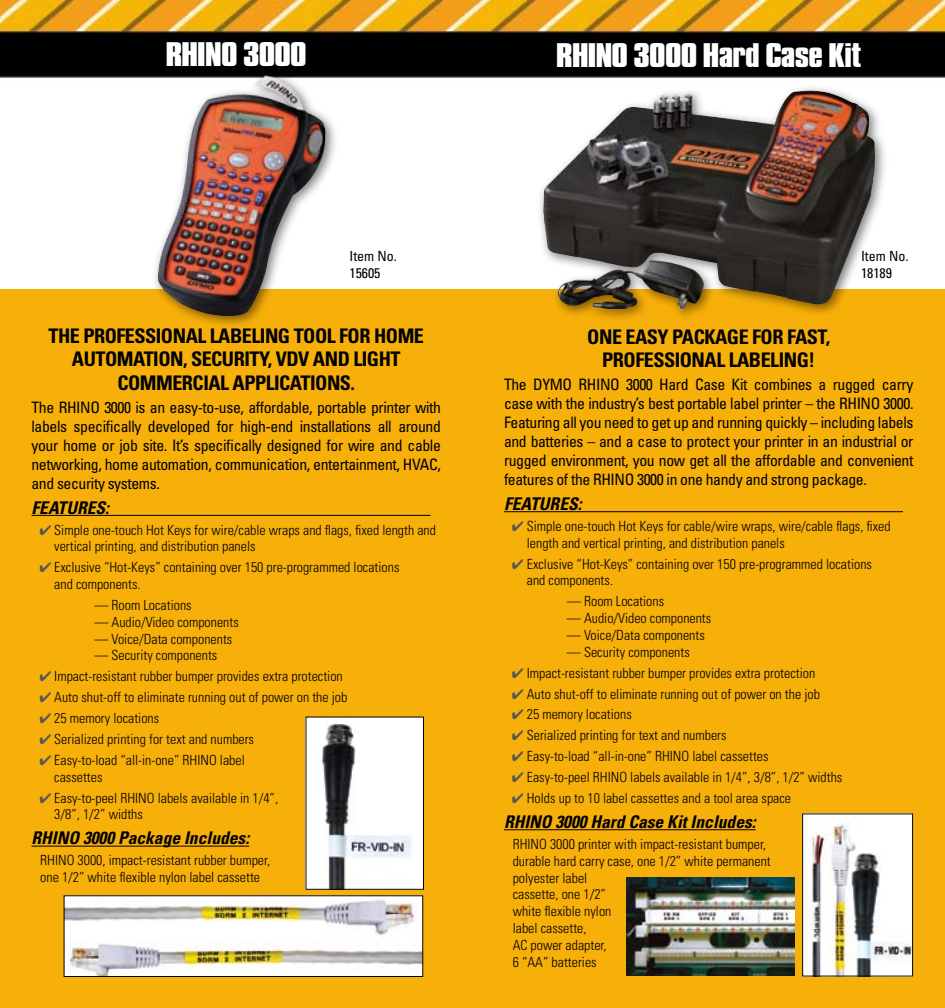
<style>
.page{position:relative;width:945px;height:1008px;background:#fff}
.page>*{position:absolute;margin:0;border:0;box-sizing:border-box;transform-origin:0 0}
.t1{font:700 29.75px "Compacta SHOP";color:#fff;scale:1.25 1}
.t2{font:700 condensed 20.12px/23.6px "Univers";letter-spacing:-.025em;color:#000}
.t3{font:italic 700 condensed 17.5px "Univers";color:#000}
.t4{font:condensed 15.75px/18.9px "Univers";letter-spacing:-.025em;color:#000;text-align:justify}
.t5{font:300 condensed 14px/16.8px "Univers";color:#000}
.t6{font:condensed 14px/16.8px "Univers";color:#000}
.s1{color:#565657}
</style>
<div class="page">
<img style="left:0;top:0;width:945px;height:78px">
<div style="left:0;top:289px;width:472px;height:719px;background:#f7af0a"></div>
<div style="left:472px;top:289px;width:473px;height:719px;background:#f7af0a"></div>
<div style="left:150px;top:68px;width:190px;height:263px;background:#000;opacity:.5"></div>
<img style="left:158px;top:73px;width:168px;height:244px">
<img style="left:308px;top:719px;width:114px;height:169px">
<div style="left:306px;top:717px;width:118px;height:173px;border:1px solid #000"></div>
<img style="left:66px;top:897px;width:355px;height:78px">
<div style="left:64px;top:895px;width:359px;height:82px;border:1px solid #000"></div>
<div style="left:535px;top:83px;width:355px;height:240px;background:#000;opacity:.5"></div>
<img style="left:543px;top:89px;width:332px;height:221px">
<img style="left:804px;top:815px;width:107px;height:159px">
<div style="left:802px;top:813px;width:111px;height:163px;border:1px solid #000"></div>
<img style="left:627px;top:877px;width:168px;height:99px">
<hr style="left:32px;top:515px;width:398px;height:1px;background:#000">
<hr style="left:32px;top:846px;width:217px;height:1px;background:#000">
<hr style="left:504px;top:511px;width:399px;height:1px;background:#000">
<hr style="left:504px;top:829px;width:252px;height:1px;background:#000">
<h1 class="t1" style="left:166px;top:35px;width:114px">RHINO 3000</h1>
<h1 class="t1" style="left:557px;top:36px;width:245px">RHINO 3000 Hard Case Kit</h1>
<p class="t6" style="left:349px;top:248px;width:49px">Item No.<br>15605</p>
<h2 class="t2" style="left:72px;top:323px;width:352px;text-indent:-23px">THE PROFESSIONAL LABELING TOOL FOR HOME<br>AUTOMATION, SECURITY, VDV</h2>
<h2 class="t2" style="left:117px;top:347px;width:285px;text-indent:196px">AND LIGHT<br>COMMERCIAL APPLICATIONS.</h2>
<p class="t4" style="left:32px;top:398px;width:411px">The RHINO 3000 is an easy-to-use, affordable, portable printer with labels specifically developed for high-end installations all around your home or job site. It’s specifically designed for wire and cable networking, home automation, communication, entertainment, HVAC, and security systems.</p>
<p class="t3" style="left:32px;top:497px;width:79px">FEATURES:</p>
<p class="t5" style="left:54px;top:521px;width:383px;text-indent:-15px"><span class="s1">✔</span> Simple one-touch Hot Keys for wire/cable wraps and flags, fixed length and vertical printing, and distribution panels</p>
<p class="t5" style="left:54px;top:559px;width:347px;text-indent:-15px"><span class="s1">✔</span> Exclusive “Hot-Keys” containing over 150 pre-programmed locations and components.</p>
<p class="t5" style="left:95px;top:596px;width:99px">— Room Locations</p>
<p class="t5" style="left:94px;top:613px;width:146px">— Audio/Video components</p>
<p class="t5" style="left:94px;top:630px;width:139px">— Voice/Data components</p>
<p class="t5" style="left:94px;top:647px;width:124px">— Security components</p>
<p class="t5" style="left:39px;top:668px;width:305px"><span class="s1">✔</span> Impact-resistant rubber bumper provides extra protection</p>
<p class="t5" style="left:39px;top:689px;width:310px"><span class="s1">✔</span> Auto shut-off to eliminate running out of power on the job</p>
<p class="t5" style="left:39px;top:710px;width:121px"><span class="s1">✔</span> 25 memory locations</p>
<p class="t5" style="left:39px;top:730px;width:216px"><span class="s1">✔</span> Serialized printing for text and numbers</p>
<p class="t5" style="left:54px;top:751px;width:192px;text-indent:-15px"><span class="s1">✔</span> Easy-to-load “all-in-one” RHINO label cassettes</p>
<p class="t5" style="left:54px;top:789px;width:225px;text-indent:-15px"><span class="s1">✔</span> Easy-to-peel RHINO labels available in 1/4”,<br>3/8”, 1/2” widths</p>
<p class="t3" style="left:32px;top:827px;width:219px">RHINO 3000 Package Includes:</p>
<p class="t5" style="left:40px;top:852px;width:231px">RHINO 3000, impact-resistant rubber bumper, one 1/2” white flexible nylon label cassette</p>
<p class="t6" style="left:861px;top:247px;width:49px">Item No.<br>18189</p>
<h2 class="t2" style="left:602px;top:325px;width:229px;text-indent:23px">EASY PACKAGE FOR FAST,<br>PROFESSIONAL LABELING!</h2>
<p class="t4" style="left:504px;top:375px;width:411px">The DYMO RHINO 3000 Hard Case Kit combines a rugged carry case with the industry’s best portable label printer – the RHINO 3000.<br>Featuring all you need to get up and running quickly – including labels and batteries – and a case to protect your printer in an industrial or rugged environment, you now get all the affordable and convenient features of the RHINO 3000 in one handy and strong package.</p>
<p class="t3" style="left:504px;top:493px;width:79px">FEATURES:</p>
<p class="t5" style="left:527px;top:517px;width:365px;text-indent:-15px"><span class="s1">✔</span> Simple one-touch Hot Keys for cable/wire wraps, wire/cable flags, fixed length and vertical printing, and distribution panels</p>
<p class="t5" style="left:527px;top:555px;width:347px;text-indent:-15px"><span class="s1">✔</span> Exclusive “Hot-Keys” containing over 150 pre-programmed locations and components.</p>
<p class="t5" style="left:567px;top:593px;width:99px">— Room Locations</p>
<p class="t5" style="left:567px;top:610px;width:146px">— Audio/Video components</p>
<p class="t5" style="left:567px;top:626px;width:139px">— Voice/Data components</p>
<p class="t5" style="left:567px;top:643px;width:124px">— Security components</p>
<p class="t5" style="left:512px;top:664px;width:305px"><span class="s1">✔</span> Impact-resistant rubber bumper provides extra protection</p>
<p class="t5" style="left:512px;top:685px;width:310px"><span class="s1">✔</span> Auto shut-off to eliminate running out of power on the job</p>
<p class="t5" style="left:512px;top:706px;width:121px"><span class="s1">✔</span> 25 memory locations</p>
<p class="t5" style="left:512px;top:727px;width:216px"><span class="s1">✔</span> Serialized printing for text and numbers</p>
<p class="t5" style="left:512px;top:748px;width:258px"><span class="s1">✔</span> Easy-to-load “all-in-one” RHINO label cassettes</p>
<p class="t5" style="left:512px;top:769px;width:332px"><span class="s1">✔</span> Easy-to-peel RHINO labels available in 1/4”, 3/8”, 1/2” widths</p>
<p class="t5" style="left:512px;top:789px;width:281px"><span class="s1">✔</span> Holds up to 10 label cassettes and a tool area space</p>
<p class="t3" style="left:504px;top:811px;width:253px">RHINO 3000 Hard Case Kit Includes:</p>
<p class="t5" style="left:513px;top:835px;width:260px">RHINO 3000 printer with impact-resistant bumper, durable hard carry case, one 1/2” white permanent polyester label<br>cassette, one 1/2”<br>white flexible nylon<br>label cassette,<br>AC power adapter,<br>6 “AA” batteries</p>
<h2 class="t2" style="left:587px;top:325px;width:12px">ONE</h2>
</div>
